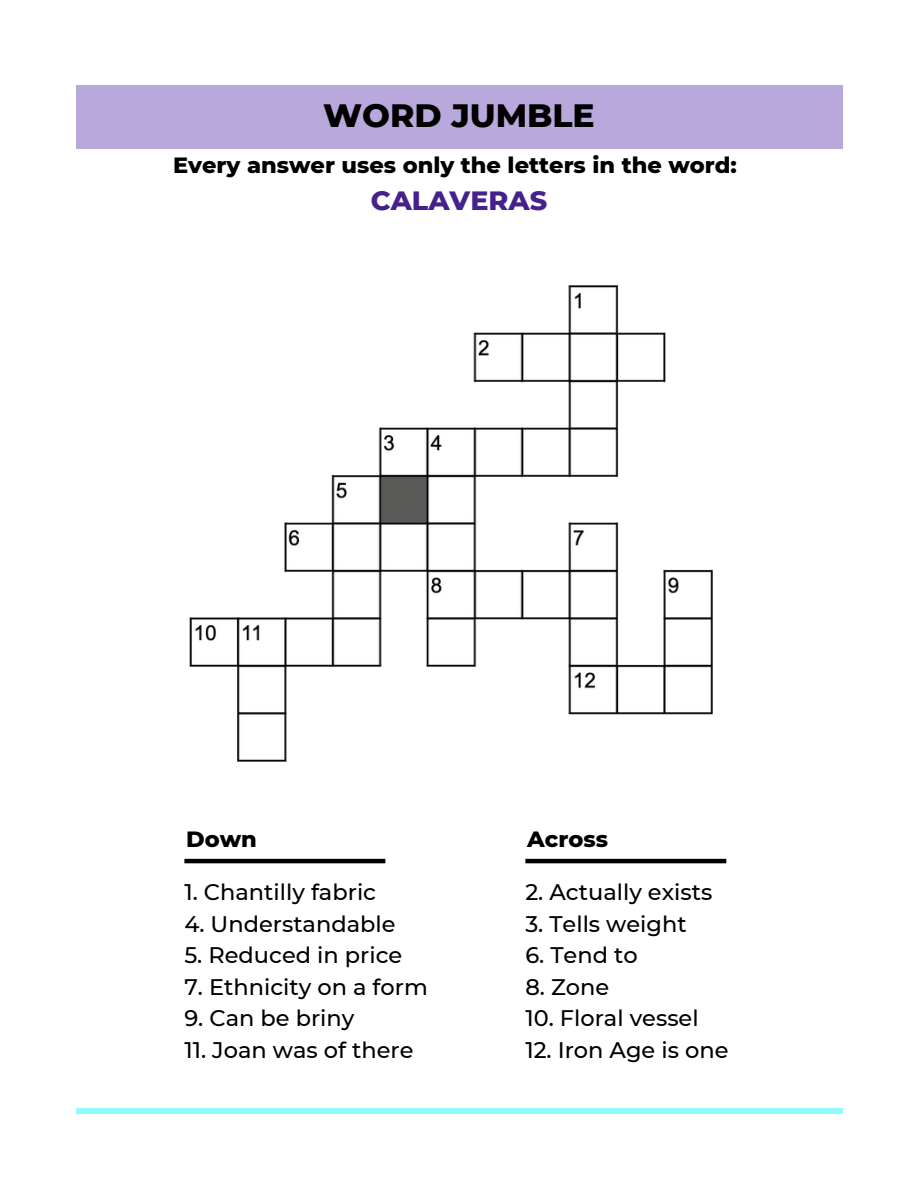
<style>
.page{position:relative;width:918px;height:1188px;background:#fff}
.page>*{position:absolute;margin:0;border:0;box-sizing:border-box;transform-origin:0 0}
.t1{font:800 33px "Montserrat";color:#000}
.t2{font:800 27px "Montserrat";color:#44218d}
.t3{font:500 22.5px "Montserrat";color:#000}
.t4{font:800 22.5px "Montserrat";color:#000}
</style>
<div class="page">
<hr style="left:184px;top:859px;width:201px;height:4px;background:#000">
<hr style="left:525px;top:859px;width:201px;height:4px;background:#000">
<div style="left:76px;top:85px;width:766px;height:63px;background:#b9a8db"></div>
<div style="left:76px;top:1108px;width:766px;height:6px;background:#90fcf9"></div>
<img style="left:189px;top:285px;width:524px;height:477px">
<p class="t1" style="left:323px;top:95px;width:273px">WORD JUMBLE</p>
<h2 class="t4" style="left:173px;top:151px;width:565px">Every answer uses only the letters in the word:</h2>
<p class="t2" style="left:371px;top:184px;width:178px">CALAVERAS</p>
<p class="t4" style="left:186px;top:825px;width:72px">Down</p>
<p class="t4" style="left:527px;top:825px;width:82px">Across</p>
<p class="t3" style="left:184px;top:879px;width:193px">1. Chantilly fabric</p>
<p class="t3" style="left:184px;top:910px;width:213px">4. Understandable</p>
<p class="t3" style="left:184px;top:942px;width:219px">5. Reduced in price</p>
<p class="t3" style="left:184px;top:973px;width:245px">7. Ethnicity on a form</p>
<p class="t3" style="left:184px;top:1005px;width:172px">9. Can be briny</p>
<p class="t3" style="left:184px;top:1036px;width:231px">11. Joan was of there</p>
<p class="t3" style="left:525px;top:879px;width:188px">2. Actually exists</p>
<p class="t3" style="left:525px;top:910px;width:163px">3. Tells weight</p>
<p class="t3" style="left:525px;top:942px;width:114px">6. Tend to</p>
<p class="t3" style="left:525px;top:973px;width:85px">8. Zone</p>
<p class="t3" style="left:525px;top:1005px;width:175px">10. Floral vessel</p>
<p class="t3" style="left:525px;top:1036px;width:205px">12. Iron Age is one</p>
</div>
